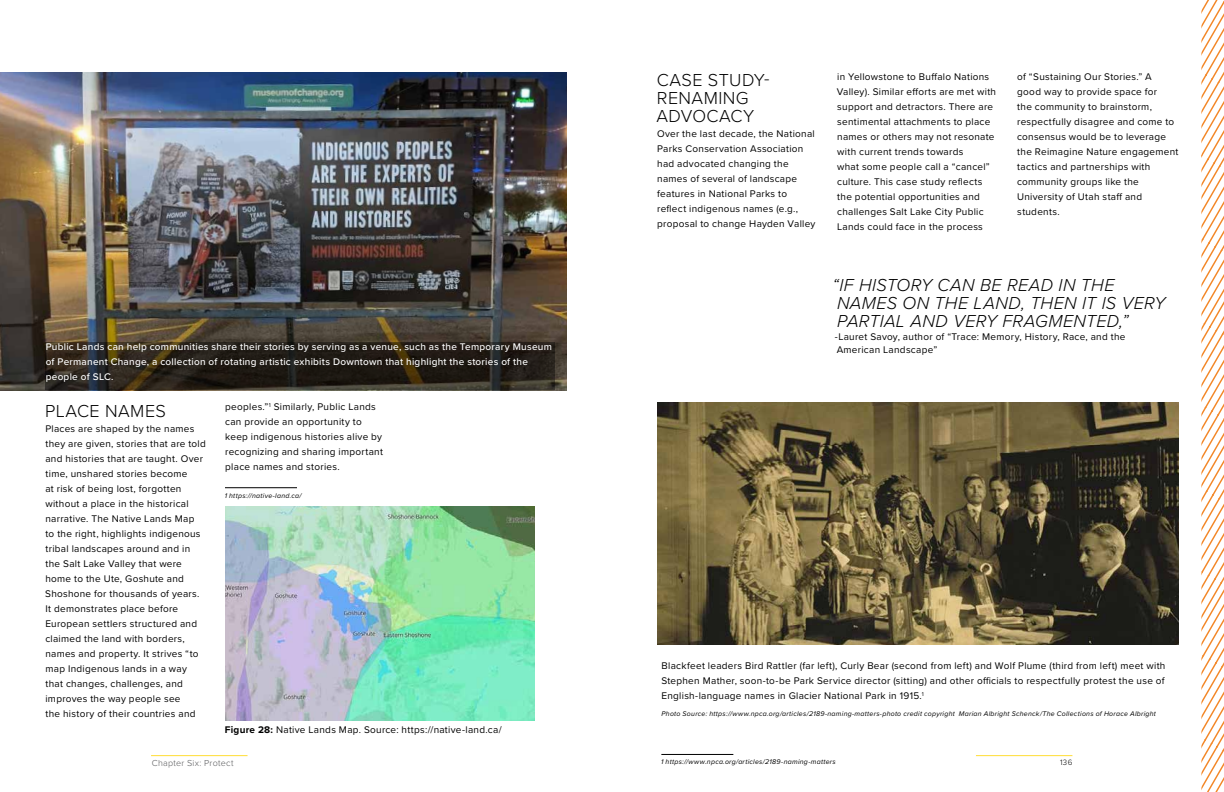
<style>
.page{position:relative;width:1224px;height:792px;background:#fff}
.page>*{position:absolute;margin:0;border:0;box-sizing:border-box;transform-origin:0 0}
.t1{font:italic 300 18px/18px "Proxima Nova";letter-spacing:.015em;color:#000}
.t2{font:300 18px/18px "Proxima Nova";letter-spacing:.025em;color:#000}
.t3{font:10px/15px "Proxima Nova";letter-spacing:.025em;color:#000}
.t4{font:500 10px/15px "Proxima Nova";letter-spacing:.025em;color:#fff}
.t5{font:300 9px "Proxima Nova";letter-spacing:.03em;color:#58595b}
.t6{font:300 8px "Proxima Nova";color:#000}
.t7{font:italic 7px "Proxima Nova";letter-spacing:.035em;color:#000}
.s1{font-weight:700}
</style>
<div class="page">
<svg style="left:1201px;top:0;width:23px;height:792px"></svg>
<hr style="left:151px;top:755px;width:97px;height:1px;background:#ffdd35">
<hr style="left:976px;top:755px;width:96px;height:1px;background:#ffdd35">
<img style="left:657px;top:402px;width:522px;height:242px">
<img style="left:225px;top:506px;width:310px;height:215px">
<img style="left:0;top:72px;width:567px;height:318px">
<hr style="left:661px;top:754px;width:72px;height:1px;background:#000">
<svg style="left:45px;top:342px;width:510px;height:48px;background:#282219"></svg>
<hr style="left:225px;top:487px;width:72px;height:1px;background:#000">
<p class="t4" style="left:46px;top:339px;width:508px">Public Lands can help communities share their stories by serving as a venue, such as the Temporary Museum of Permanent Change, a collection of rotating artistic exhibits Downtown that highlight the stories of the people of SLC.</p>
<p class="t3" style="left:225px;top:399px;width:159px">peoples.”<sup>1</sup> Similarly, Public Lands can provide an opportunity to keep indigenous histories alive by recognizing and sharing important place names and stories.</p>
<p class="t7" style="left:225px;top:490px;width:78px">1 https://native-land.ca/</p>
<h1 class="t2" style="left:45px;top:401px;width:122px">PLACE NAMES</h1>
<p class="t3" style="left:45px;top:421px;width:162px">Places are shaped by the names they are given, stories that are told and histories that are taught. Over time, unshared stories become<br>at risk of being lost, forgotten without a place in the historical narrative. The Native Lands Map<br>to the right, highlights indigenous tribal landscapes around and in the Salt Lake Valley that were home to the Ute, Goshute and<br>Shoshone for thousands of years.<br>It demonstrates place before<br>European settlers structured and claimed the land with borders, names and property. It strives “to map Indigenous lands in a way that changes, challenges, and improves the way people see<br>the history of their countries and</p>
<p class="t3" style="left:225px;top:722px;width:278px"><span class="s1">Figure 28:</span> Native Lands Map. Source: https://native-land.ca/</p>
<h1 class="t2" style="left:657px;top:70px;width:115px">CASE STUDY-<br>RENAMING<br>ADVOCACY</h1>
<p class="t3" style="left:657px;top:126px;width:160px">Over the last decade, the National<br>Parks Conservation Association had advocated changing the names of several of landscape features in National Parks to reflect indigenous names (e.g., proposal to change Hayden Valley</p>
<p class="t3" style="left:837px;top:69px;width:161px">in Yellowstone to Buffalo Nations Valley). Similar efforts are met with support and detractors. There are sentimental attachments to place names or others may not resonate with current trends towards<br>what some people call a “cancel” culture. This case study reflects the potential opportunities and challenges Salt Lake City Public Lands could face in the process</p>
<p class="t3" style="left:1017px;top:69px;width:163px">of “Sustaining Our Stories.” A<br>good way to provide space for<br>the community to brainstorm, respectfully disagree and come to consensus would be to leverage the Reimagine Nature engagement tactics and partnerships with community groups like the<br>University of Utah staff and students.</p>
<h1 class="t1" style="left:833px;top:275px;width:334px">“IF HISTORY CAN BE READ IN THE<br>NAMES ON THE LAND, THEN IT IS VERY<br>PARTIAL AND VERY FRAGMENTED,”</h1>
<p class="t3" style="left:835px;top:330px;width:292px;line-height:13px">-Lauret Savoy, author of “Trace: Memory, History, Race, and the<br>American Landscape”</p>
<p class="t3" style="left:661px;top:658px;width:506px;text-align:justify">Blackfeet leaders Bird Rattler (far left), Curly Bear (second from left) and Wolf Plume (third from left) meet with Stephen Mather, soon-to-be Park Service director (sitting) and other officials to respectfully protest the use of English-language names in Glacier National Park in 1915.<sup>1</sup></p>
<p class="t7" style="left:662px;top:709px;width:496px">Photo Source: https://www.npca.org/articles/2189-naming-matters-photo credit copyright Marian Albright Schenck/The Collections of Horace Albright</p>
<p class="t7" style="left:661px;top:757px;width:176px">1 https://www.npca.org/articles/2189-naming-matters</p>
<p class="t5" style="left:152px;top:756px;width:83px">Chapter Six: Protect</p>
<p class="t6" style="left:1060px;top:757px;width:14px">136</p>
</div>
